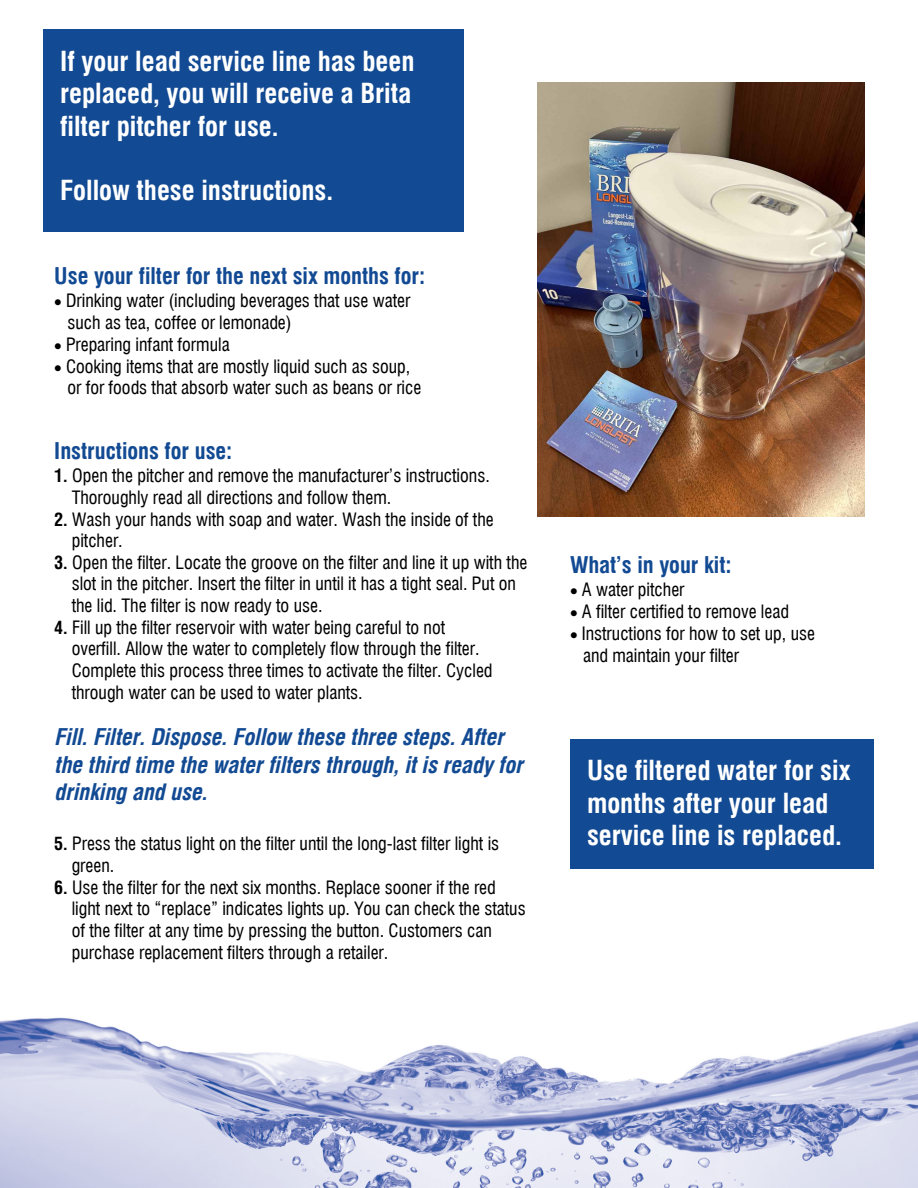
<style>
.page{position:relative;width:918px;height:1188px;background:#fff}
.page>*{position:absolute;margin:0;border:0;box-sizing:border-box;transform-origin:0 0}
.t1{font:27px/32.4px "Corporate Condensed Bold SWFTE";color:#fff;text-align:justify}
.t2{font:italic 22.5px/27px "Corporate Condensed Bold SWFTE";color:#124a93}
.t3{font:22.5px "Corporate Condensed Bold SWFTE";color:#124a93}
.t4{font:18px/21.6px "Corporate Condensed Regular SWFTE";color:#000}
.s1{font-family:"Corporate Condensed Bold SWFTE"}
</style>
<div class="page">
<img style="left:0;top:1017px;width:918px;height:171px">
<div style="left:43px;top:29px;width:421px;height:203px;background:#124a93"></div>
<img style="left:537px;top:82px;width:328px;height:434px">
<div style="left:570px;top:739px;width:303px;height:130px;background:#124a93"></div>
<p class="t1" style="left:60px;top:45px;width:356px">If your lead service line has been replaced, you will receive a Brita filter pitcher for use.</p>
<p class="t1" style="left:60px;top:175px;width:274px">Follow these instructions.</p>
<p class="t3" style="left:54px;top:263px;width:372px">Use your filter for the next six months for:</p>
<p class="t4" style="left:67px;top:290px;width:344px;text-indent:-13px">• Drinking water (including beverages that use water such as tea, coffee or lemonade)</p>
<p class="t4" style="left:54px;top:334px;width:177px">• Preparing infant formula</p>
<p class="t4" style="left:67px;top:356px;width:356px;text-indent:-13px">• Cooking items that are mostly liquid such as soup, or for foods that absorb water such as beans or rice</p>
<p class="t3" style="left:54px;top:438px;width:180px">Instructions for use:</p>
<p class="t4" style="left:72px;top:465px;width:420px;text-indent:-17px"><span class="s1">1.</span> Open the pitcher and remove the manufacturer’s instructions.<br>Thoroughly read all directions and follow them.</p>
<p class="t4" style="left:72px;top:509px;width:424px;text-indent:-17px"><span class="s1">2.</span> Wash your hands with soap and water. Wash the inside of the pitcher.</p>
<p class="t4" style="left:72px;top:552px;width:457px;text-indent:-17px"><span class="s1">3.</span> Open the filter. Locate the groove on the filter and line it up with the slot in the pitcher. Insert the filter in until it has a tight seal. Put on the lid. The filter is now ready to use.</p>
<p class="t4" style="left:72px;top:617px;width:422px;text-indent:-17px"><span class="s1">4.</span> Fill up the filter reservoir with water being careful to not overfill. Allow the water to completely flow through the filter.<br>Complete this process three times to activate the filter. Cycled through water can be used to water plants.</p>
<p class="t2" style="left:54px;top:724px;width:470px">Fill. Filter. Dispose. Follow these three steps. After the third time the water filters through, it is ready for drinking and use.</p>
<p class="t4" style="left:72px;top:833px;width:429px;text-indent:-17px"><span class="s1">5.</span> Press the status light on the filter until the long-last filter light is green.</p>
<p class="t4" style="left:72px;top:877px;width:455px;text-indent:-17px"><span class="s1">6.</span> Use the filter for the next six months. Replace sooner if the red light next to “replace” indicates lights up. You can check the status of the filter at any time by pressing the button. Customers can purchase replacement filters through a retailer.</p>
<p class="t3" style="left:570px;top:552px;width:163px">What’s in your kit:</p>
<p class="t4" style="left:570px;top:579px;width:116px">• A water pitcher</p>
<p class="t4" style="left:570px;top:601px;width:221px">• A filter certified to remove lead</p>
<p class="t4" style="left:583px;top:623px;width:234px;text-indent:-13px">• Instructions for how to set up, use and maintain your filter</p>
<p class="t1" style="left:587px;top:755px;width:265px;text-align:left">Use filtered water for six months after your lead service line is replaced.</p>
</div>
